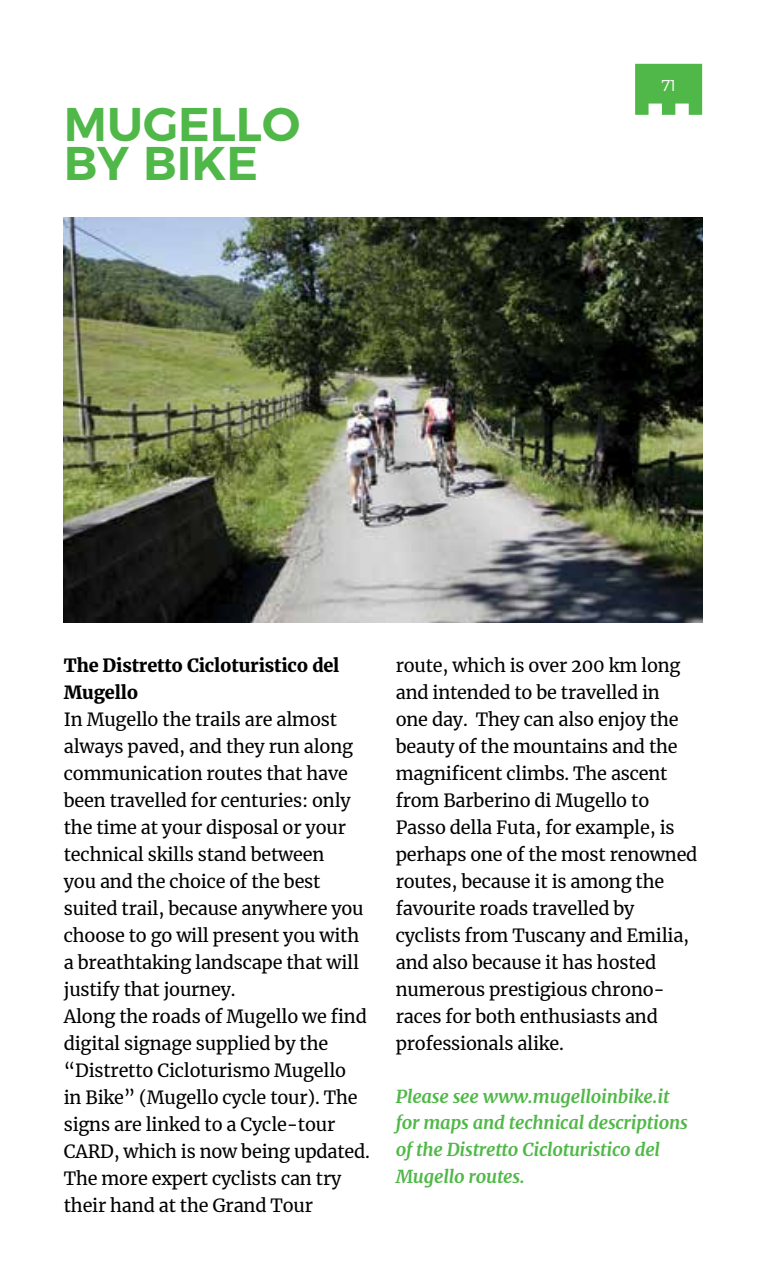
<style>
.page{position:relative;width:766px;height:1276px;background:#fff}
.page>*{position:absolute;margin:0;border:0;box-sizing:border-box;transform-origin:0 0}
.t1{font:600 47.25px/38.2px "Montserrat";color:#50b848}
.t2{font:18px/27px "Merriweather";letter-spacing:-.01em;color:#000}
.t3{font:italic 700 18px/26.6px "Merriweather";letter-spacing:-.01em;color:#50b848}
.t4{font:900 18px/27px "Merriweather";letter-spacing:-.01em;color:#000}
.t5{font:300 15.75px "Montserrat";color:#fff}
</style>
<div class="page">
<img style="left:64px;top:218px;width:638px;height:404px">
<svg style="left:635px;top:64px;width:67px;height:51px;background:#60be59"></svg>
<h1 class="t1" style="left:64px;top:102px;width:238px">MUGELLO<br>BY BIKE</h1>
<p class="t5" style="left:661px;top:73px;width:16px">71</p>
<p class="t4" style="left:64px;top:651px;width:277px">The Distretto Cicloturistico del<br>Mugello</p>
<p class="t2" style="left:64px;top:705px;width:307px">In Mugello the trails are almost always paved, and they run along communication routes that have been travelled for centuries: only the time at your disposal or your technical skills stand between<br>you and the choice of the best suited trail, because anywhere you choose to go will present you with a breathtaking landscape that will justify that journey.<br>Along the roads of Mugello we find digital signage supplied by the “Distretto Cicloturismo Mugello<br>in Bike” (Mugello cycle tour). The signs are linked to a Cycle-tour<br>CARD, which is now being updated.<br>The more expert cyclists can try their hand at the Grand Tour</p>
<p class="t2" style="left:395px;top:651px;width:303px">route, which is over 200 km long and intended to be travelled in<br>one day. They can also enjoy the beauty of the mountains and the magnificent climbs. The ascent from Barberino di Mugello to<br>Passo della Futa, for example, is perhaps one of the most renowned routes, because it is among the favourite roads travelled by cyclists from Tuscany and Emilia, and also because it has hosted numerous prestigious chrono&shy;races for both enthusiasts and professionals alike.</p>
<p class="t3" style="left:395px;top:1082px;width:294px">Please see www.mugelloinbike.it for maps and technical descriptions of the Distretto Cicloturistico del<br>Mugello routes.</p>
</div>
